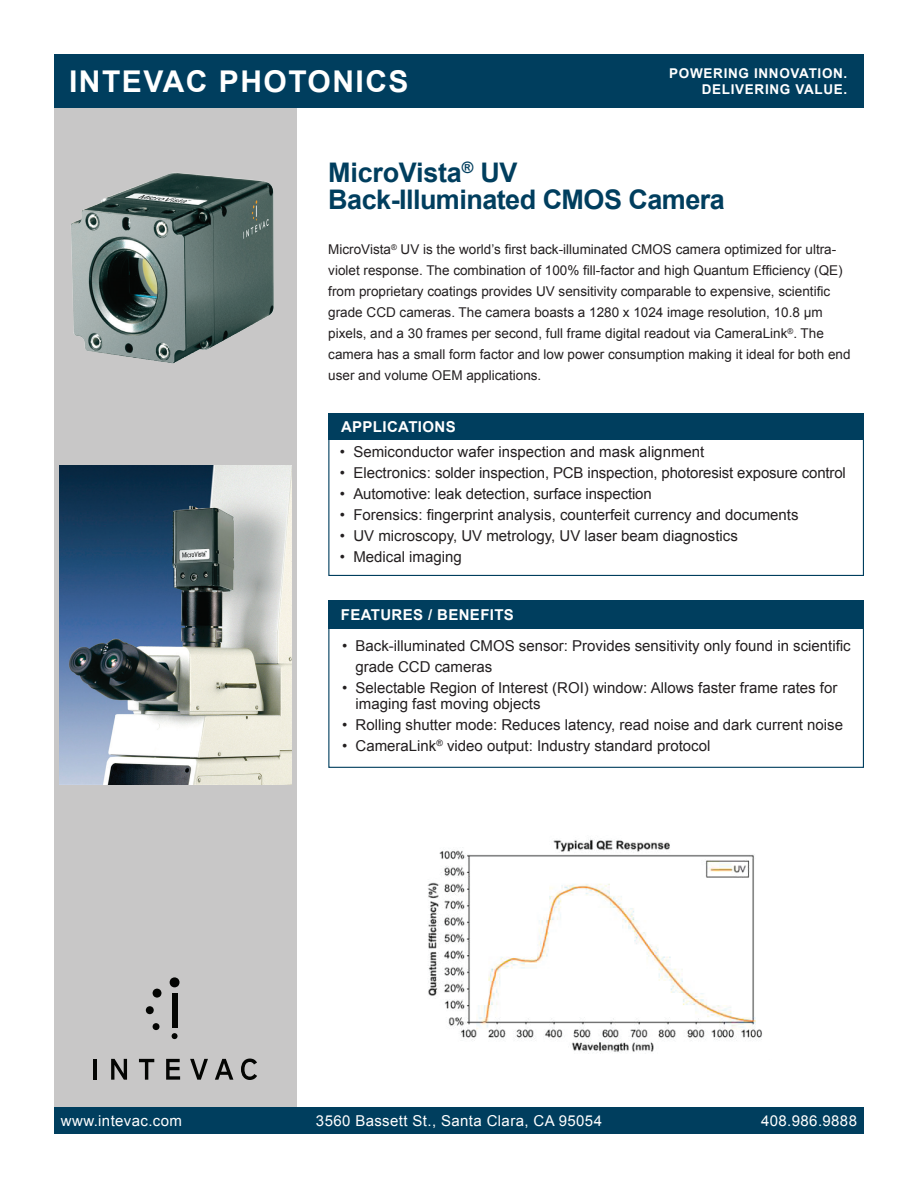
<style>
.page{position:relative;width:918px;height:1188px;background:#fff}
.page>*{position:absolute;margin:0;border:0;box-sizing:border-box;transform-origin:0 0}
.t1{font:700 30px "Arial";letter-spacing:.05em;color:#fff}
.t2{font:700 27px/27px "Arial";letter-spacing:-.02em;color:#003e5e}
.t3{font:15px/21px "Arial";color:#231f20}
.t4{font:15px "Arial";letter-spacing:.025em;color:#fff}
.t5{font:700 15px "Arial";letter-spacing:.025em;color:#fff}
.t6{font:13.5px/21px "Arial";color:#231f20}
.t7{font:700 13.5px/16.2px "Arial";letter-spacing:.05em;color:#fff;text-align:right}
</style>
<div class="page">
<div style="left:54px;top:108px;width:243px;height:999px;background:#c8c7c7"></div>
<div style="left:54px;top:54px;width:810px;height:54px;background:#003e5e"></div>
<div style="left:328px;top:438px;width:536px;height:138px;border:1px solid #003e5e"></div>
<div style="left:328px;top:413px;width:536px;height:26px;background:#003e5e"></div>
<div style="left:328px;top:626px;width:536px;height:142px;border:1px solid #003e5e"></div>
<div style="left:328px;top:600px;width:536px;height:29px;background:#003e5e"></div>
<img style="left:59px;top:466px;width:233px;height:318px">
<div style="left:54px;top:1107px;width:810px;height:27px;background:#003e5e"></div>
<img style="left:71px;top:173px;width:203px;height:191px">
<img style="left:427px;top:839px;width:336px;height:215px">
<div style="left:172px;top:993px;width:5px;height:34px;background:#040503"></div>
<svg style="left:170px;top:977px;width:10px;height:10px"></svg>
<svg style="left:172px;top:1033px;width:6px;height:6px"></svg>
<svg style="left:153px;top:1023px;width:6px;height:7px"></svg>
<svg style="left:146px;top:1006px;width:8px;height:8px"></svg>
<svg style="left:153px;top:989px;width:8px;height:9px"></svg>
<svg style="left:111px;top:1059px;width:16px;height:21px"></svg>
<svg style="left:139px;top:1059px;width:15px;height:21px"></svg>
<svg style="left:190px;top:1059px;width:18px;height:21px"></svg>
<svg style="left:166px;top:1059px;width:14px;height:21px"></svg>
<svg style="left:241px;top:1059px;width:16px;height:21px"></svg>
<hr style="left:94px;top:1059px;width:3px;height:21px;background:#040503">
<svg style="left:215px;top:1059px;width:18px;height:21px"></svg>
<h1 class="t1" style="left:69px;top:61px;width:341px">INTEVAC PHOTONICS</h1>
<p class="t7" style="left:669px;top:65px;width:180px">POWERING INNOVATION.<br>DELIVERING VALUE.</p>
<h2 class="t2" style="left:328px;top:159px;width:398px">MicroVista<sup>®</sup> UV<br>Back-Illuminated CMOS Camera</h2>
<p class="t6" style="left:328px;top:239px;width:524px">MicroVista<sup>®</sup> UV is the world’s first back-illuminated CMOS camera optimized for ultra&shy;violet response. The combination of 100% fill-factor and high Quantum Efficiency (QE) from proprietary coatings provides UV sensitivity comparable to expensive, scientific grade CCD cameras. The camera boasts a 1280 x 1024 image resolution, 10.8 µm pixels, and a 30 frames per second, full frame digital readout via CameraLink<sup>®</sup>. The camera has a small form factor and low power consumption making it ideal for both end user and volume OEM applications.</p>
<p class="t5" style="left:341px;top:416px;width:116px">APPLICATIONS</p>
<p class="t3" style="left:340px;top:441px;width:366px">• Semiconductor wafer inspection and mask alignment</p>
<p class="t3" style="left:340px;top:462px;width:508px">• Electronics: solder inspection, PCB inspection, photoresist exposure control</p>
<p class="t3" style="left:340px;top:483px;width:313px">• Automotive: leak detection, surface inspection</p>
<p class="t3" style="left:340px;top:504px;width:460px">• Forensics: fingerprint analysis, counterfeit currency and documents</p>
<p class="t3" style="left:340px;top:525px;width:400px">• UV microscopy, UV metrology, UV laser beam diagnostics</p>
<p class="t3" style="left:340px;top:546px;width:123px">• Medical imaging</p>
<p class="t5" style="left:341px;top:605px;width:175px">FEATURES / BENEFITS</p>
<p class="t3" style="left:356px;top:635px;width:497px;text-indent:-14px">• Back-illuminated CMOS sensor: Provides sensitivity only found in scientific grade CCD cameras</p>
<p class="t3" style="left:356px;top:679px;width:483px;line-height:16.5px;text-indent:-14px">• Selectable Region of Interest (ROI) window: Allows faster frame rates for imaging fast moving objects</p>
<p class="t3" style="left:342px;top:714px;width:502px">• Rolling shutter mode: Reduces latency, read noise and dark current noise</p>
<p class="t3" style="left:342px;top:735px;width:370px">• CameraLink<sup>®</sup> video output: Industry standard protocol</p>
<p class="t4" style="left:61px;top:1111px;width:123px">www.intevac.com</p>
<p class="t4" style="left:316px;top:1111px;width:288px">3560 Bassett St., Santa Clara, CA 95054</p>
<p class="t4" style="left:761px;top:1111px;width:97px">408.986.9888</p>
</div>
